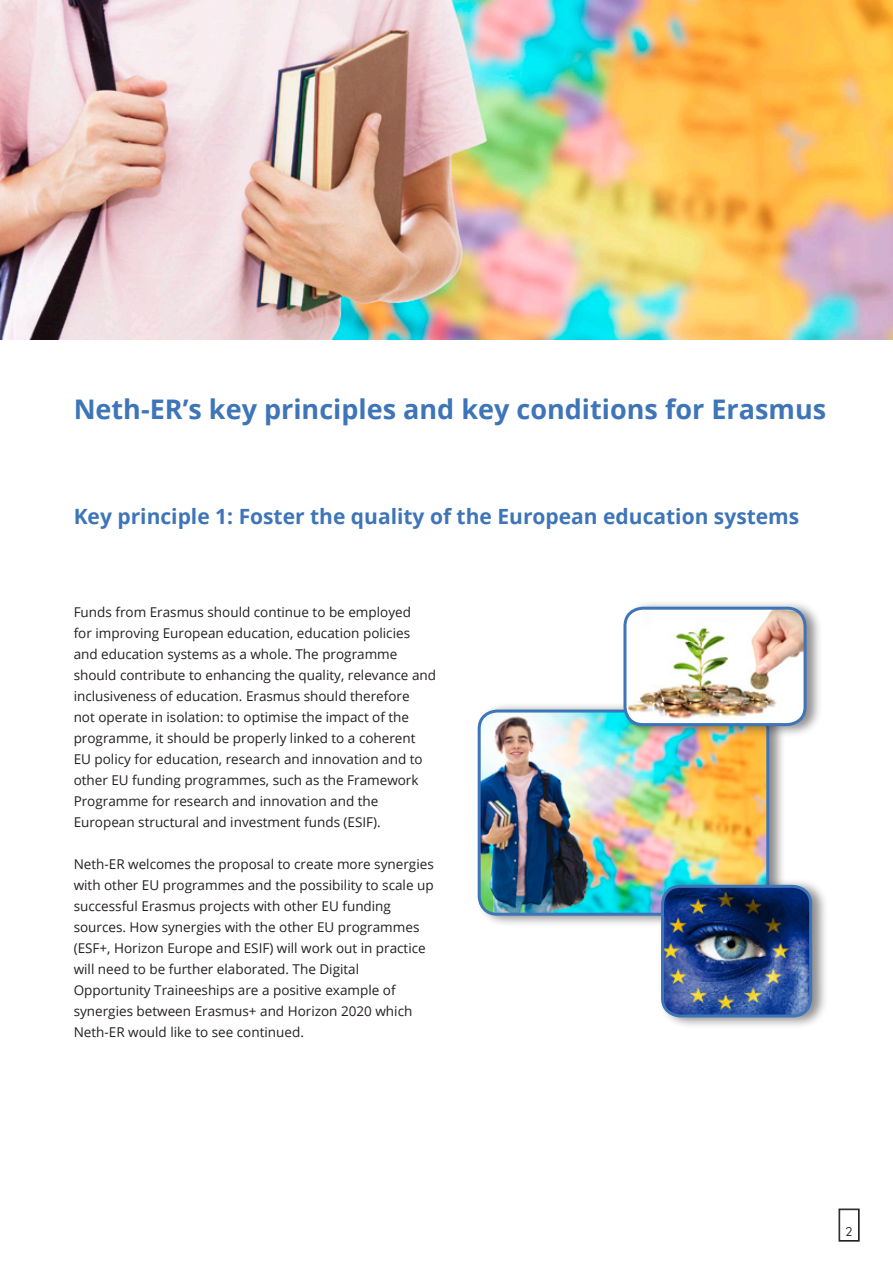
<style>
.page{position:relative;width:893px;height:1263px;background:#fff}
.page>*{position:absolute;margin:0;border:0;box-sizing:border-box;transform-origin:0 0}
.t1{font:700 27px "Open Sans";color:#3e75b8}
.t2{font:700 21px "Open Sans";color:#3e75b8}
.t3{font:13.5px/21px "Open Sans";color:#231f20}
.t4{font:300 13.5px "Sofia Pro";color:#231f20}
</style>
<div class="page">
<div style="left:475px;top:702px;width:311px;height:225px;background:#231f20;opacity:.51"></div>
<img style="left:479px;top:711px;width:286px;height:203px">
<div style="left:478px;top:709px;width:291px;height:207px;border:3px solid #3e75b8;border-radius:18px"></div>
<div style="left:621px;top:599px;width:202px;height:138px;background:#231f20;opacity:.51"></div>
<img style="left:625px;top:608px;width:180px;height:116px">
<div style="left:623px;top:607px;width:183px;height:119px;border:3px solid #3e75b8;border-radius:18px"></div>
<div style="left:659px;top:877px;width:170px;height:152px;background:#231f20;opacity:.51"></div>
<img style="left:662px;top:886px;width:149px;height:130px">
<div style="left:661px;top:885px;width:151px;height:132px;border:3px solid #3e75b8;border-radius:18px"></div>
<img style="left:1px;top:1px;width:891px;height:338px">
<svg style="left:839px;top:1209px;width:20px;height:32px"></svg>
<div style="left:840px;top:1209px;width:19px;height:31px;border:1px solid #231f20"></div>
<h1 class="t1" style="left:74px;top:390px;width:754px">Neth-ER’s key principles and key conditions for Erasmus</h1>
<h2 class="t2" style="left:74px;top:501px;width:727px">Key principle 1: Foster the quality of the European education systems</h2>
<p class="t3" style="left:74px;top:601px;width:364px">Funds from Erasmus should continue to be employed<br>for improving European education, education policies and education systems as a whole. The programme should contribute to enhancing the quality, relevance and inclusiveness of education. Erasmus should therefore<br>not operate in isolation: to optimise the impact of the programme, it should be properly linked to a coherent EU policy for education, research and innovation and to other EU funding programmes, such as the Framework Programme for research and innovation and the European structural and investment funds (ESIF).</p>
<p class="t3" style="left:74px;top:853px;width:362px">Neth-ER welcomes the proposal to create more synergies with other EU programmes and the possibility to scale up successful Erasmus projects with other EU funding sources. How synergies with the other EU programmes (ESF+, Horizon Europe and ESIF) will work out in practice will need to be further elaborated. The Digital Opportunity Traineeships are a positive example of synergies between Erasmus+ and Horizon 2020 which Neth-ER would like to see continued.</p>
<p class="t4" style="left:845px;top:1221px;width:9px">2</p>
</div>
